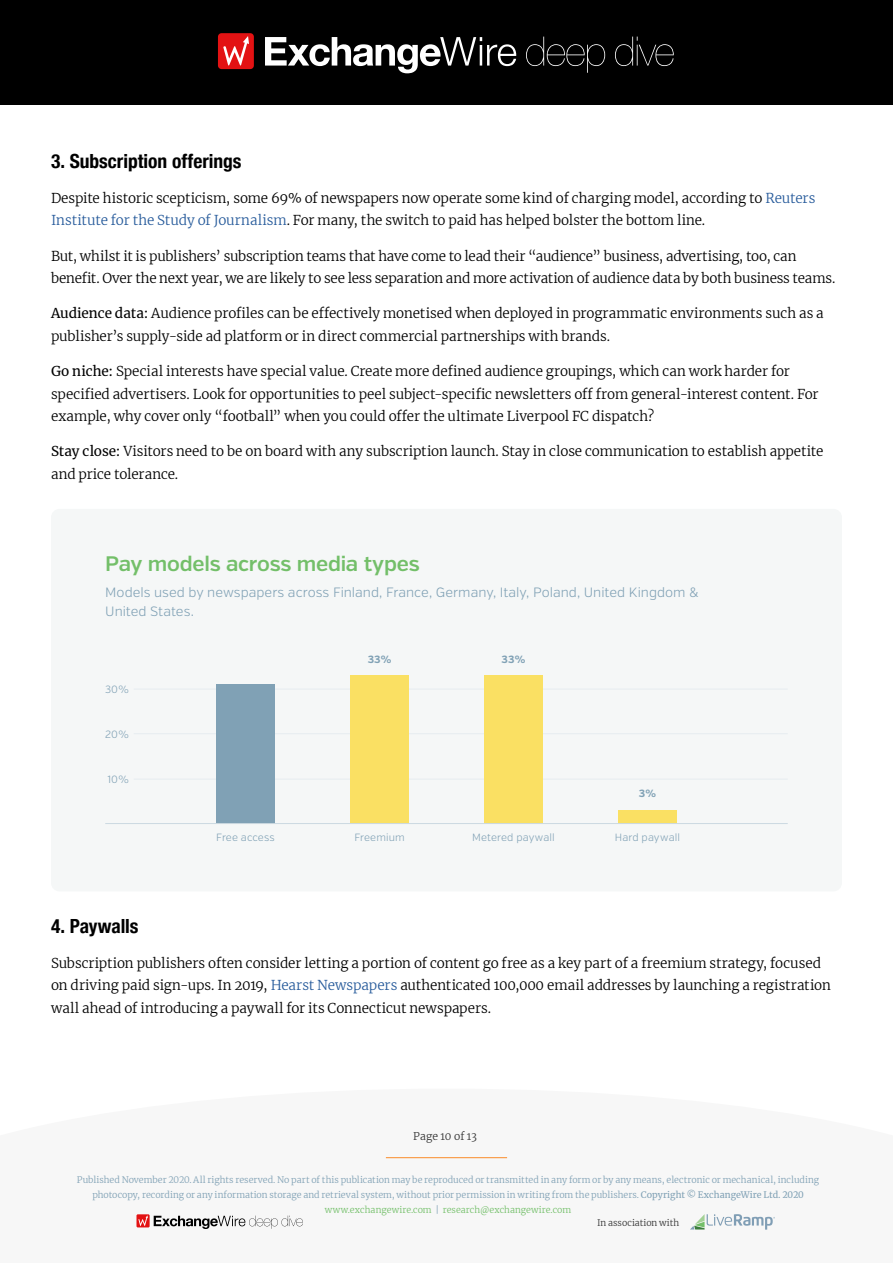
<style>
.page{position:relative;width:893px;height:1263px;background:#fff}
.page>*{position:absolute;margin:0;border:0;box-sizing:border-box;transform-origin:0 0}
.t1{font:600 21px "Verb";letter-spacing:-.01em;color:#73bf69}
.t2{font:700 condensed 19.5px "Helvetica Neue";color:#000}
.t3{font:300 13.5px/22.5px "Merriweather";letter-spacing:-.01em;color:#000}
.t4{font:300 13.5px/19.5px "Verb";color:#80a1b5}
.t5{font:300 10.5px "Verb";letter-spacing:.01em;color:#80a1b5}
.t6{font:300 10.5px "Merriweather";letter-spacing:.005em;color:#333}
.t7{font:700 10.5px "Verb";color:#80a1b5}
.t8{font:300 8.85px/14.9px "Merriweather";color:#80a1b5;text-align:center}
.t9{font:300 8.85px "Merriweather";letter-spacing:.005em;color:#333}
.s1{color:#275b9b}
.s2{font-weight:400}
.s3{color:#73bf69}
</style>
<div class="page">
<div style="left:0;top:0;width:893px;height:105px;background:#000"></div>
<div style="left:0;top:1174px;width:893px;height:89px;background:#f7f7f7"></div>
<svg style="left:136px;top:1214px;width:167px;height:15px"></svg>
<svg style="left:690px;top:1214px;width:85px;height:15px"></svg>
<hr style="left:386px;top:1157px;width:121px;height:1px;background:#fa8c29">
<div style="left:51px;top:509px;width:791px;height:382px;background:#f5f7f7;border-radius:9px"></div>
<hr style="left:134px;top:779px;width:654px;height:1px;background:#e6ecf0">
<hr style="left:134px;top:733px;width:654px;height:1px;background:#e6ecf0">
<hr style="left:134px;top:689px;width:654px;height:1px;background:#e6ecf0">
<div style="left:216px;top:684px;width:59px;height:139px;background:#80a1b5"></div>
<div style="left:350px;top:675px;width:59px;height:148px;background:#fae063"></div>
<div style="left:484px;top:675px;width:59px;height:148px;background:#fae063"></div>
<div style="left:618px;top:810px;width:59px;height:13px;background:#fae063"></div>
<hr style="left:105px;top:823px;width:683px;height:1px;background:#ccd9e1">
<svg style="left:526px;top:37px;width:79px;height:36px"></svg>
<svg style="left:615px;top:37px;width:59px;height:29px"></svg>
<svg style="left:265px;top:37px;width:251px;height:36px"></svg>
<svg style="left:218px;top:33px;width:36px;height:36px"></svg>
<h2 class="t2" style="left:51px;top:144px;width:192px">3. Subscription offerings</h2>
<p class="t3" style="left:51px;top:186px;width:766px">Despite historic scepticism, some 69% of newspapers now operate some kind of charging model, according to <span class="s1">Reuters<br>Institute for the Study of Journalism</span>. For many, the switch to paid has helped bolster the bottom line.</p>
<p class="t3" style="left:51px;top:244px;width:786px">But, whilst it is publishers’ subscription teams that have come to lead their “audience” business, advertising, too, can benefit. Over the next year, we are likely to see less separation and more activation of audience data by both business teams.</p>
<p class="t3" style="left:51px;top:302px;width:774px"><span class="s2">Audience data:</span> Audience profiles can be effectively monetised when deployed in programmatic environments such as a publisher’s supply-side ad platform or in direct commercial partnerships with brands.</p>
<p class="t3" style="left:51px;top:360px;width:769px"><span class="s2">Go niche:</span> Special interests have special value. Create more defined audience groupings, which can work harder for specified advertisers. Look for opportunities to peel subject-specific newsletters off from general-interest content. For example, why cover only “football” when you could offer the ultimate Liverpool FC dispatch?</p>
<p class="t3" style="left:51px;top:440px;width:774px"><span class="s2">Stay close:</span> Visitors need to be on board with any subscription launch. Stay in close communication to establish appetite and price tolerance.</p>
<h1 class="t1" style="left:105px;top:551px;width:316px">Pay models across media types</h1>
<p class="t4" style="left:105px;top:582px;width:595px">Models used by newspapers across Finland, France, Germany, Italy, Poland, United Kingdom &amp;<br>United States.</p>
<p class="t5" style="left:105px;top:683px;width:25px">30%</p>
<p class="t5" style="left:105px;top:728px;width:25px">20%</p>
<p class="t5" style="left:107px;top:773px;width:23px">10%</p>
<p class="t5" style="left:216px;top:831px;width:60px">Free access</p>
<p class="t7" style="left:368px;top:653px;width:25px">33%</p>
<p class="t7" style="left:502px;top:652px;width:25px">33%</p>
<p class="t7" style="left:639px;top:787px;width:19px">3%</p>
<p class="t5" style="left:354px;top:831px;width:52px">Freemium</p>
<p class="t5" style="left:472px;top:831px;width:84px">Metered paywall</p>
<p class="t5" style="left:615px;top:831px;width:67px">Hard paywall</p>
<h2 class="t2" style="left:51px;top:909px;width:89px">4. Paywalls</h2>
<p class="t3" style="left:51px;top:951px;width:781px">Subscription publishers often consider letting a portion of content go free as a key part of a freemium strategy, focused on driving paid sign-ups. In 2019, <span class="s1">Hearst Newspapers</span> authenticated 100,000 email addresses by launching a registration wall ahead of introducing a paywall for its Connecticut newspapers.</p>
<p class="t6" style="left:413px;top:1129px;width:65px">Page 10 of 13</p>
<p class="t8" style="left:77px;top:1172px;width:744px">Published November 2020. All rights reserved. No part of this publication may be reproduced or transmitted in any form or by any means, electronic or mechanical, including photocopy, recording or any information storage and retrieval system, without prior permission in writing from the publishers. <span class="s2">Copyright © ExchangeWire Ltd. 2020 </span><span class="s3">www.exchangewire.com</span> | <span class="s3">research@exchangewire.com</span></p>
<p class="t9" style="left:597px;top:1217px;width:84px">In association with</p>
</div>
